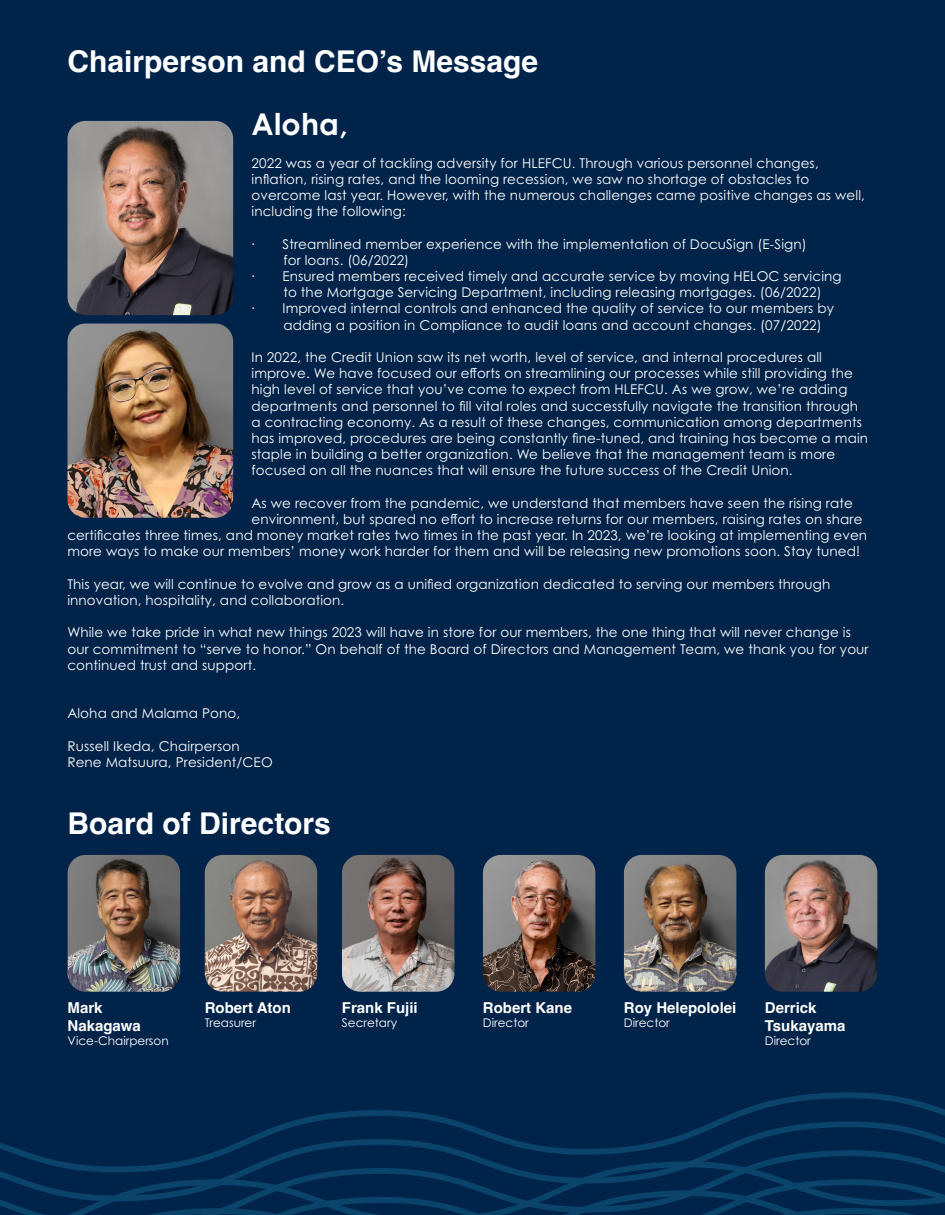
<style>
.page{position:relative;width:945px;height:1215px;background:#00234a}
.page>*{position:absolute;margin:0;border:0;box-sizing:border-box;transform-origin:0 0}
.t1{font:700 30px "Helvetica";color:#fff}
.t2{font:700 30px "Century Gothic Pro";letter-spacing:.01em;color:#fff}
.t3{font:700 15px/18px "Helvetica";color:#fff}
.t4{font:13.5px/16.2px "Century Gothic Pro";letter-spacing:.01em;color:#fff}
.t5{font:12px "Century Gothic Pro";color:#fff}
</style>
<div class="page">
<img style="left:68px;top:121px;width:165px;height:194px">
<img style="left:68px;top:324px;width:165px;height:194px">
<img style="left:68px;top:855px;width:112px;height:137px">
<img style="left:342px;top:855px;width:112px;height:137px">
<img style="left:205px;top:855px;width:112px;height:137px">
<img style="left:483px;top:855px;width:112px;height:137px">
<img style="left:765px;top:855px;width:112px;height:137px">
<img style="left:624px;top:855px;width:112px;height:137px">
<p class="t1" style="left:68px;top:43px;width:472px">Chairperson and CEO’s Message</p>
<p class="t2" style="left:252px;top:106px;width:98px">Aloha,</p>
<p class="t4" style="left:252px;top:155px;width:615px">2022 was a year of tackling adversity for HLEFCU. Through various personnel changes, inflation, rising rates, and the looming recession, we saw no shortage of obstacles to overcome last year. However, with the numerous challenges came positive changes as well, including the following:</p>
<p class="t4" style="left:252px;top:236px;width:557px">· Streamlined member experience with the implementation of DocuSign (E-Sign)</p>
<p class="t4" style="left:283px;top:252px;width:127px">for loans. (06/2022)</p>
<p class="t4" style="left:252px;top:268px;width:592px">· Ensured members received timely and accurate service by moving HELOC servicing</p>
<p class="t4" style="left:283px;top:284px;width:540px">to the Mortgage Servicing Department, including releasing mortgages. (06/2022)</p>
<p class="t4" style="left:252px;top:300px;width:584px">· Improved internal controls and enhanced the quality of service to our members by</p>
<p class="t4" style="left:283px;top:317px;width:540px">adding a position in Compliance to audit loans and account changes. (07/2022)</p>
<p class="t4" style="left:252px;top:349px;width:618px">In 2022, the Credit Union saw its net worth, level of service, and internal procedures all improve. We have focused our efforts on streamlining our processes while still providing the high level of service that you’ve come to expect from HLEFCU. As we grow, we’re adding departments and personnel to fill vital roles and successfully navigate the transition through a contracting economy. As a result of these changes, communication among departments has improved, procedures are being constantly fine-tuned, and training has become a main staple in building a better organization. We believe that the management team is more focused on all the nuances that will ensure the future success of the Credit Union.</p>
<p class="t4" style="left:252px;top:495px;width:603px">As we recover from the pandemic, we understand that members have seen the rising rate</p>
<p class="t4" style="left:252px;top:511px;width:612px">environment, but spared no effort to increase returns for our members, raising rates on share</p>
<p class="t4" style="left:67px;top:527px;width:801px">certificates three times, and money market rates two times in the past year. In 2023, we’re looking at implementing even</p>
<p class="t4" style="left:67px;top:543px;width:794px">more ways to make our members’ money work harder for them and will be releasing new promotions soon. Stay tuned!</p>
<p class="t4" style="left:67px;top:576px;width:764px">This year, we will continue to evolve and grow as a unified organization dedicated to serving our members through innovation, hospitality, and collaboration.</p>
<p class="t4" style="left:67px;top:624px;width:803px">While we take pride in what new things 2023 will have in store for our members, the one thing that will never change is our commitment to “serve to honor.” On behalf of the Board of Directors and Management Team, we thank you for your continued trust and support.</p>
<p class="t4" style="left:67px;top:705px;width:174px">Aloha and Malama Pono,</p>
<p class="t4" style="left:67px;top:738px;width:174px">Russell Ikeda, Chairperson</p>
<p class="t4" style="left:67px;top:754px;width:207px">Rene Matsuura, President/CEO</p>
<p class="t1" style="left:68px;top:806px;width:265px">Board of Directors</p>
<p class="t3" style="left:68px;top:1000px;width:37px">Mark</p>
<p class="t3" style="left:68px;top:1018px;width:75px">Nakagawa</p>
<p class="t5" style="left:68px;top:1033px;width:103px">Vice-Chairperson</p>
<p class="t3" style="left:205px;top:1000px;width:88px">Robert Aton</p>
<p class="t5" style="left:205px;top:1015px;width:53px">Treasurer</p>
<p class="t3" style="left:342px;top:1000px;width:77px">Frank Fujii</p>
<p class="t5" style="left:342px;top:1015px;width:57px">Secretary</p>
<p class="t3" style="left:483px;top:1000px;width:91px">Robert Kane</p>
<p class="t5" style="left:483px;top:1015px;width:47px">Director</p>
<p class="t3" style="left:624px;top:1000px;width:114px">Roy Helepololei</p>
<p class="t5" style="left:624px;top:1015px;width:47px">Director</p>
<p class="t3" style="left:765px;top:1000px;width:82px">Derrick<br>Tsukayama</p>
<p class="t5" style="left:765px;top:1033px;width:47px">Director</p>
</div>
